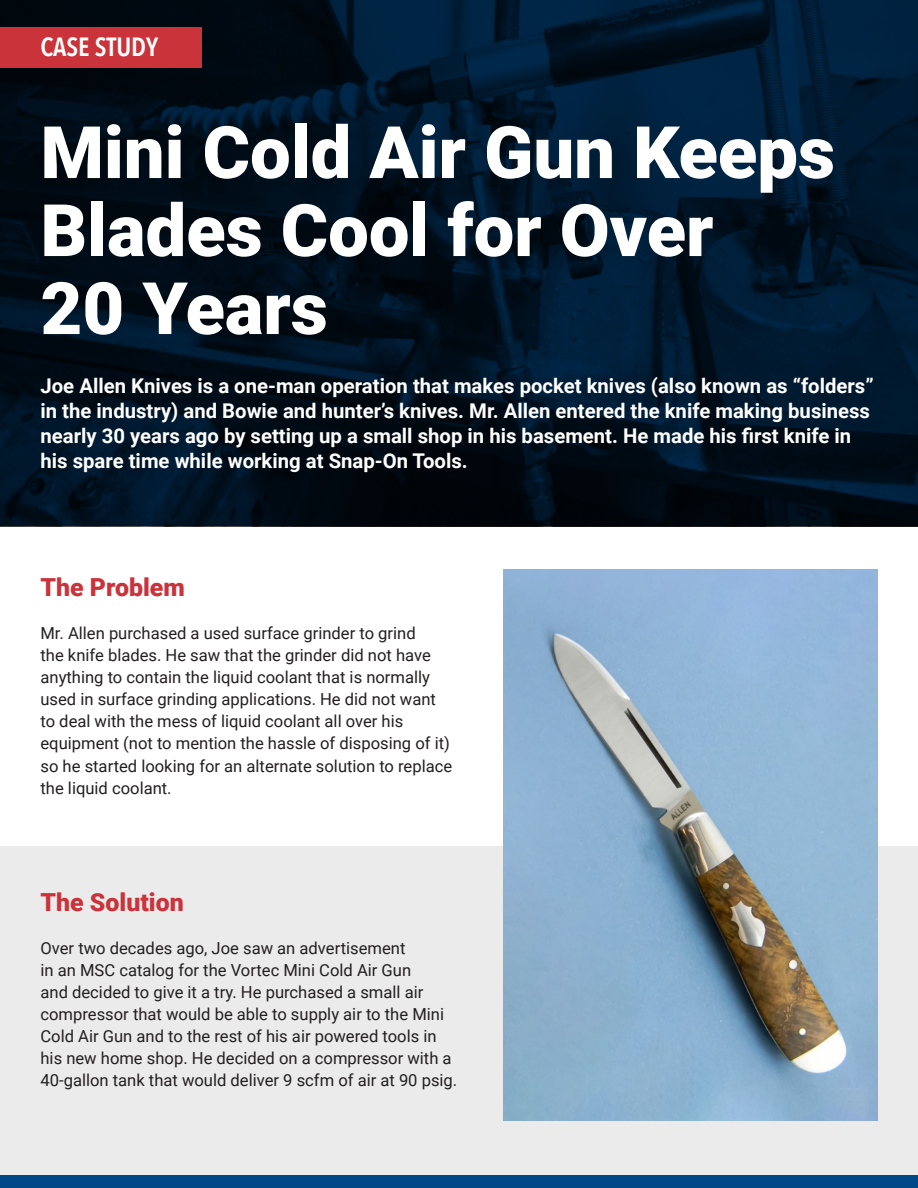
<style>
.page{position:relative;width:918px;height:1188px;background:#fff}
.page>*{position:absolute;margin:0;border:0;box-sizing:border-box;transform-origin:0 0}
.t1{font:900 72.45px/78px "Roboto";color:#fff}
.t2{font:600 26.25px "Avenir Next Condensed";color:#fff}
.t3{font:900 24.9px "Roboto";color:#cb333b}
.Overview{font:700 20.25px/25px "Roboto";color:#fff}
.P1{font:16.65px/22px "Roboto";color:#231f20}
</style>
<div class="page">
<svg style="left:0;top:1174px;width:918px;height:14px;background:#10548d"></svg>
<svg style="left:0;top:0;width:918px;height:526px;background:#001223"></svg>
<div style="left:0;top:846px;width:918px;height:328px;background:#ebebeb"></div>
<img style="left:503px;top:570px;width:375px;height:550px">
<div style="left:0;top:27px;width:202px;height:41px;background:#cb333b"></div>
<h2 class="t2" style="left:40px;top:24px;width:119px">CASE STUDY</h2>
<h1 class="t1" style="left:40px;top:111px;width:796px">Mini Cold Air Gun Keeps<br>Blades Cool for Over</h1>
<h1 class="t1" style="left:40px;top:267px;width:289px">20 Years</h1>
<p class="Overview" style="left:40px;top:373px;width:835px">Joe Allen Knives is a one-man operation that makes pocket knives (also known as “folders” in the industry) and Bowie and hunter’s knives. Mr. Allen entered the knife making business nearly 30 years ago by setting up a small shop in his basement. He made his first knife in his spare time while working at Snap-On Tools.</p>
<h2 class="t3" style="left:40px;top:570px;width:146px">The Problem</h2>
<p class="P1" style="left:40px;top:621px;width:413px">Mr. Allen purchased a used surface grinder to grind<br>the knife blades. He saw that the grinder did not have anything to contain the liquid coolant that is normally used in surface grinding applications. He did not want to deal with the mess of liquid coolant all over his equipment (not to mention the hassle of disposing of it) so he started looking for an alternate solution to replace the liquid coolant.</p>
<h2 class="t3" style="left:40px;top:885px;width:145px">The Solution</h2>
<p class="P1" style="left:40px;top:936px;width:418px">Over two decades ago, Joe saw an advertisement<br>in an MSC catalog for the Vortec Mini Cold Air Gun<br>and decided to give it a try. He purchased a small air compressor that would be able to supply air to the Mini Cold Air Gun and to the rest of his air powered tools in his new home shop. He decided on a compressor with a 40-gallon tank that would deliver 9 scfm of air at 90 psig.</p>
</div>
